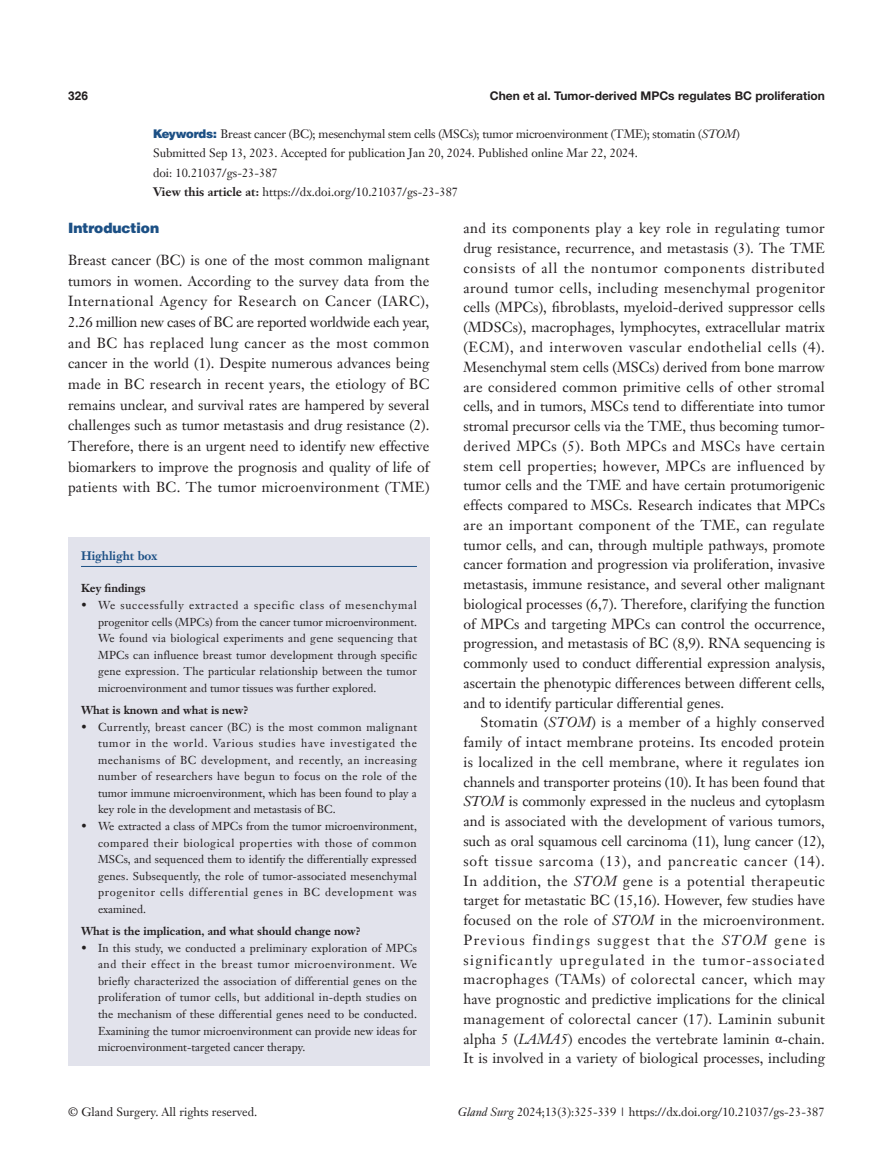
<style>
.page{position:relative;width:893px;height:1170px;background:#fff}
.page>*{position:absolute;margin:0;border:0;box-sizing:border-box;transform-origin:0 0}
.t1{font:14.25px/19.8px "Janson Text LT";color:#231f20;text-align:justify}
._1ji-6_5{font:900 14.25px "Helvetica";color:#1c5085}
.A-Keywords{font:12px "Janson Text LT";letter-spacing:-.015em;color:#231f20}
.A-time{font:12px "Janson Text LT";color:#231f20}
.A-View_this_article{font:12px "Janson Text LT";color:#231f20}
.t2{font:700 12px "Helvetica Neue LT Pro";color:#231f20}
.A-doi{font:12px "Janson Text LT";color:#231f20}
.Cite{font:700 12px "Janson Text LT";color:#1c5085}
.t3{font:700 12px "Helvetica";color:#231f20}
.Cite-2{font:11.25px/16.5px "Janson Text LT";color:#231f20;text-align:justify}
.Cite-3{font:700 11.25px "Janson Text LT";color:#231f20}
.s1{font-family:"Helvetica AME";color:#1c5085}
.s2{font-style:italic}
.s3{font-weight:700}
.s4{font-family:"Times New Roman"}
</style>
<div class="page">
<div style="left:68px;top:537px;width:362px;height:528px;background:#e2e3ec"></div>
<hr style="left:81px;top:566px;width:336px;height:1px;background:#1c5085">
<p class="t3" style="left:68px;top:88px;width:22px">326</p>
<p class="t2" style="left:490px;top:88px;width:337px">Chen et al. Tumor-derived MPCs regulates BC proliferation</p>
<p class="A-Keywords" style="left:153px;top:126px;width:588px"><span class="s1">Keywords:</span> Breast cancer (BC); mesenchymal stem cells (MSCs); tumor microenvironment (TME); stomatin (<span class="s2">STOM</span>)</p>
<p class="A-time" style="left:153px;top:146px;width:486px">Submitted Sep 13, 2023. Accepted for publication Jan 20, 2024. Published online Mar 22, 2024.</p>
<p class="A-doi" style="left:153px;top:165px;width:126px">doi: 10.21037/gs-23-387</p>
<p class="A-View_this_article" style="left:153px;top:185px;width:307px"><span class="s3">View this article at:</span> https://dx.doi.org/10.21037/gs-23-387</p>
<p class="_1ji-6_5" style="left:68px;top:219px;width:93px">Introduction</p>
<p class="t1" style="left:68px;top:249px;width:363px;line-height:20.7px">Breast cancer (BC) is one of the most common malignant tumors in women. According to the survey data from the International Agency for Research on Cancer (IARC), 2.26 million new cases of BC are reported worldwide each year, and BC has replaced lung cancer as the most common cancer in the world (1). Despite numerous advances being made in BC research in recent years, the etiology of BC remains unclear, and survival rates are hampered by several challenges such as tumor metastasis and drug resistance (2).<br>Therefore, there is an urgent need to identify new effective biomarkers to improve the prognosis and quality of life of patients with BC. The tumor microenvironment (TME)</p>
<p class="Cite" style="left:81px;top:548px;width:78px">Highlight box</p>
<p class="Cite-3" style="left:81px;top:581px;width:66px">Key findings</p>
<p class="Cite-2" style="left:98px;top:596px;width:321px;text-indent:-17px">• We successfully extracted a specific class of mesenchymal progenitor cells (MPCs) from the cancer tumor microenvironment.<br>We found via biological experiments and gene sequencing that MPCs can influence breast tumor development through specific gene expression. The particular relationship between the tumor microenvironment and tumor tissues was further explored.</p>
<p class="Cite-3" style="left:81px;top:703px;width:169px">What is known and what is new?</p>
<p class="Cite-2" style="left:98px;top:718px;width:321px;text-indent:-17px">• Currently, breast cancer (BC) is the most common malignant tumor in the world. Various studies have investigated the mechanisms of BC development, and recently, an increasing number of researchers have begun to focus on the role of the tumor immune microenvironment, which has been found to play a key role in the development and metastasis of BC.</p>
<p class="Cite-2" style="left:98px;top:817px;width:320px;text-indent:-17px">• We extracted a class of MPCs from the tumor microenvironment, compared their biological properties with those of common MSCs, and sequenced them to identify the differentially expressed genes. Subsequently, the role of tumor-associated mesenchymal progenitor cells differential genes in BC development was examined.</p>
<p class="Cite-3" style="left:81px;top:924px;width:281px">What is the implication, and what should change now?</p>
<p class="Cite-2" style="left:98px;top:939px;width:321px;text-indent:-17px">• In this study, we conducted a preliminary exploration of MPCs and their effect in the breast tumor microenvironment. We briefly characterized the association of differential genes on the proliferation of tumor cells, but additional in-depth studies on the mechanism of these differential genes need to be conducted.<br>Examining the tumor microenvironment can provide new ideas for microenvironment-targeted cancer therapy.</p>
<p class="t1" style="left:463px;top:218px;width:363px">and its components play a key role in regulating tumor drug resistance, recurrence, and metastasis (3). The TME consists of all the nontumor components distributed around tumor cells, including mesenchymal progenitor cells (MPCs), fibroblasts, myeloid-derived suppressor cells (MDSCs), macrophages, lymphocytes, extracellular matrix (ECM), and interwoven vascular endothelial cells (4).<br>Mesenchymal stem cells (MSCs) derived from bone marrow are considered common primitive cells of other stromal cells, and in tumors, MSCs tend to differentiate into tumor stromal precursor cells via the TME, thus becoming tumor&shy;derived MPCs (5). Both MPCs and MSCs have certain stem cell properties; however, MPCs are influenced by tumor cells and the TME and have certain protumorigenic effects compared to MSCs. Research indicates that MPCs are an important component of the TME, can regulate tumor cells, and can, through multiple pathways, promote cancer formation and progression via proliferation, invasive metastasis, immune resistance, and several other malignant biological processes (6,7). Therefore, clarifying the function of MPCs and targeting MPCs can control the occurrence, progression, and metastasis of BC (8,9). RNA sequencing is commonly used to conduct differential expression analysis, ascertain the phenotypic differences between different cells, and to identify particular differential genes.</p>
<p class="t1" style="left:463px;top:712px;width:363px;text-indent:17px">Stomatin (<span class="s2">STOM</span>) is a member of a highly conserved family of intact membrane proteins. Its encoded protein is localized in the cell membrane, where it regulates ion channels and transporter proteins (10). It has been found that <span class="s2">STOM</span> is commonly expressed in the nucleus and cytoplasm and is associated with the development of various tumors, such as oral squamous cell carcinoma (11), lung cancer (12), soft tissue sarcoma (13), and pancreatic cancer (14).<br>In addition, the <span class="s2">STOM</span> gene is a potential therapeutic target for metastatic BC (15,16). However, few studies have focused on the role of <span class="s2">STOM</span> in the microenvironment.<br>Previous findings suggest that the <span class="s2">STOM</span> gene is significantly upregulated in the tumor-associated macrophages (TAMs) of colorectal cancer, which may have prognostic and predictive implications for the clinical management of colorectal cancer (17). Laminin subunit alpha 5 (<span class="s2">LAMA5</span>) encodes the vertebrate laminin <span class="s4">α</span>-chain.<br>It is involved in a variety of biological processes, including</p>
<p class="A-Keywords" style="left:68px;top:1104px;width:191px">© Gland Surgery. All rights reserved.</p>
<p class="A-Keywords" style="left:458px;top:1104px;width:368px"><span class="s2">Gland Surg</span> 2024;13(3):325-339 | https://dx.doi.org/10.21037/gs-23-387</p>
</div>
